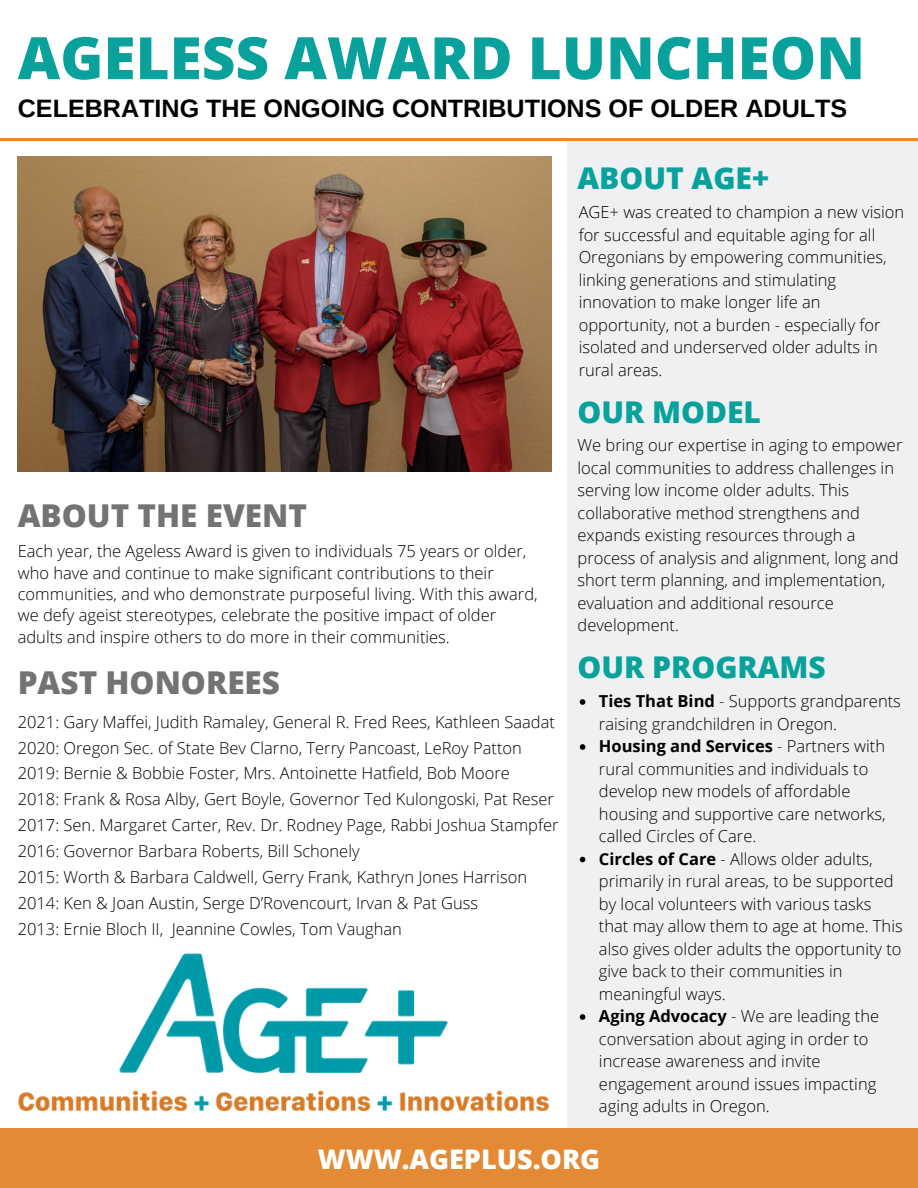
<style>
.page{position:relative;width:918px;height:1188px;background:#fff}
.page>*{position:absolute;margin:0;border:0;box-sizing:border-box;transform-origin:0 0}
.t1{font:800 58.5px "Open Sans";color:#09a19c}
.t2{font:800 31.5px "Open Sans";color:#737373}
.t3{font:800 30px "Open Sans";color:#09a19c}
.t4{font:800 27px "Open Sans";color:#fff}
.t5{font:700 25.2px "Arimo";color:#000}
.t6{font:300 16.5px/22.5px "Open Sans";color:#000}
.s1{font-weight:700}
</style>
<div class="page">
<div style="left:567px;top:139px;width:351px;height:1049px;background:#eef0f2"></div>
<div style="left:0;top:1129px;width:918px;height:59px;background:#e48a34"></div>
<hr style="left:0;top:138px;width:918px;height:2px;background:#e48a34">
<img style="left:18px;top:157px;width:533px;height:315px">
<svg style="left:580px;top:699px;width:5px;height:6px"></svg>
<svg style="left:580px;top:744px;width:5px;height:6px"></svg>
<svg style="left:580px;top:857px;width:5px;height:5px"></svg>
<svg style="left:580px;top:1014px;width:5px;height:6px"></svg>
<img style="left:1px;top:953px;width:567px;height:176px">
<p class="t1" style="left:18px;top:17px;width:849px">AGELESS AWARD LUNCHEON</p>
<p class="t5" style="left:18px;top:94px;width:831px">CELEBRATING THE ONGOING CONTRIBUTIONS OF OLDER ADULTS</p>
<p class="t3" style="left:578px;top:157px;width:193px">ABOUT AGE+</p>
<p class="t6" style="left:579px;top:201px;width:327px">AGE+ was created to champion a new vision for successful and equitable aging for all Oregonians by empowering communities, linking generations and stimulating innovation to make longer life an opportunity, not a burden - especially for isolated and underserved older adults in rural areas.</p>
<p class="t2" style="left:18px;top:494px;width:291px">ABOUT THE EVENT</p>
<p class="t6" style="left:18px;top:540px;width:521px;line-height:21.3px">Each year, the Ageless Award is given to individuals 75 years or older, who have and continue to make significant contributions to their communities, and who demonstrate purposeful living. With this award, we defy ageist stereotypes, celebrate the positive impact of older adults and inspire others to do more in their communities.</p>
<p class="t2" style="left:18px;top:661px;width:264px">PAST HONOREES</p>
<p class="t6" style="left:18px;top:710px;width:539px">2021: Gary Maffei, Judith Ramaley, General R. Fred Rees, Kathleen Saadat</p>
<p class="t6" style="left:18px;top:736px;width:506px">2020: Oregon Sec. of State Bev Clarno, Terry Pancoast, LeRoy Patton</p>
<p class="t6" style="left:18px;top:762px;width:494px">2019: Bernie &amp; Bobbie Foster, Mrs. Antoinette Hatfield, Bob Moore</p>
<p class="t6" style="left:18px;top:788px;width:538px">2018: Frank &amp; Rosa Alby, Gert Boyle, Governor Ted Kulongoski, Pat Reser</p>
<p class="t6" style="left:18px;top:814px;width:542px">2017: Sen. Margaret Carter, Rev. Dr. Rodney Page, Rabbi Joshua Stampfer</p>
<p class="t6" style="left:18px;top:839px;width:343px">2016: Governor Barbara Roberts, Bill Schonely</p>
<p class="t6" style="left:18px;top:865px;width:511px">2015: Worth &amp; Barbara Caldwell, Gerry Frank, Kathryn Jones Harrison</p>
<p class="t6" style="left:18px;top:891px;width:462px">2014: Ken &amp; Joan Austin, Serge D’Rovencourt, Irvan &amp; Pat Guss</p>
<p class="t6" style="left:18px;top:917px;width:386px">2013: Ernie Bloch II, Jeannine Cowles, Tom Vaughan</p>
<p class="t3" style="left:578px;top:391px;width:185px">OUR MODEL</p>
<p class="t6" style="left:578px;top:433px;width:326px">We bring our expertise in aging to empower local communities to address challenges in serving low income older adults. This collaborative method strengthens and expands existing resources through a process of analysis and alignment, long and short term planning, and implementation, evaluation and additional resource development.</p>
<p class="t3" style="left:578px;top:646px;width:250px">OUR PROGRAMS</p>
<p class="t6" style="left:599px;top:689px;width:303px"><span class="s1">Ties That Bind</span> - Supports grandparents raising grandchildren in Oregon.</p>
<p class="t6" style="left:599px;top:734px;width:288px"><span class="s1">Housing and Services</span> - Partners with rural communities and individuals to develop new models of affordable housing and supportive care networks, called Circles of Care.</p>
<p class="t6" style="left:599px;top:847px;width:305px"><span class="s1">Circles of Care</span> - Allows older adults, primarily in rural areas, to be supported by local volunteers with various tasks that may allow them to age at home. This also gives older adults the opportunity to give back to their communities in meaningful ways.</p>
<p class="t6" style="left:599px;top:1004px;width:282px"><span class="s1">Aging Advocacy</span> - We are leading the conversation about aging in order to increase awareness and invite engagement around issues impacting aging adults in Oregon.</p>
<p class="t4" style="left:318px;top:1140px;width:284px">WWW.AGEPLUS.ORG</p>
</div>
